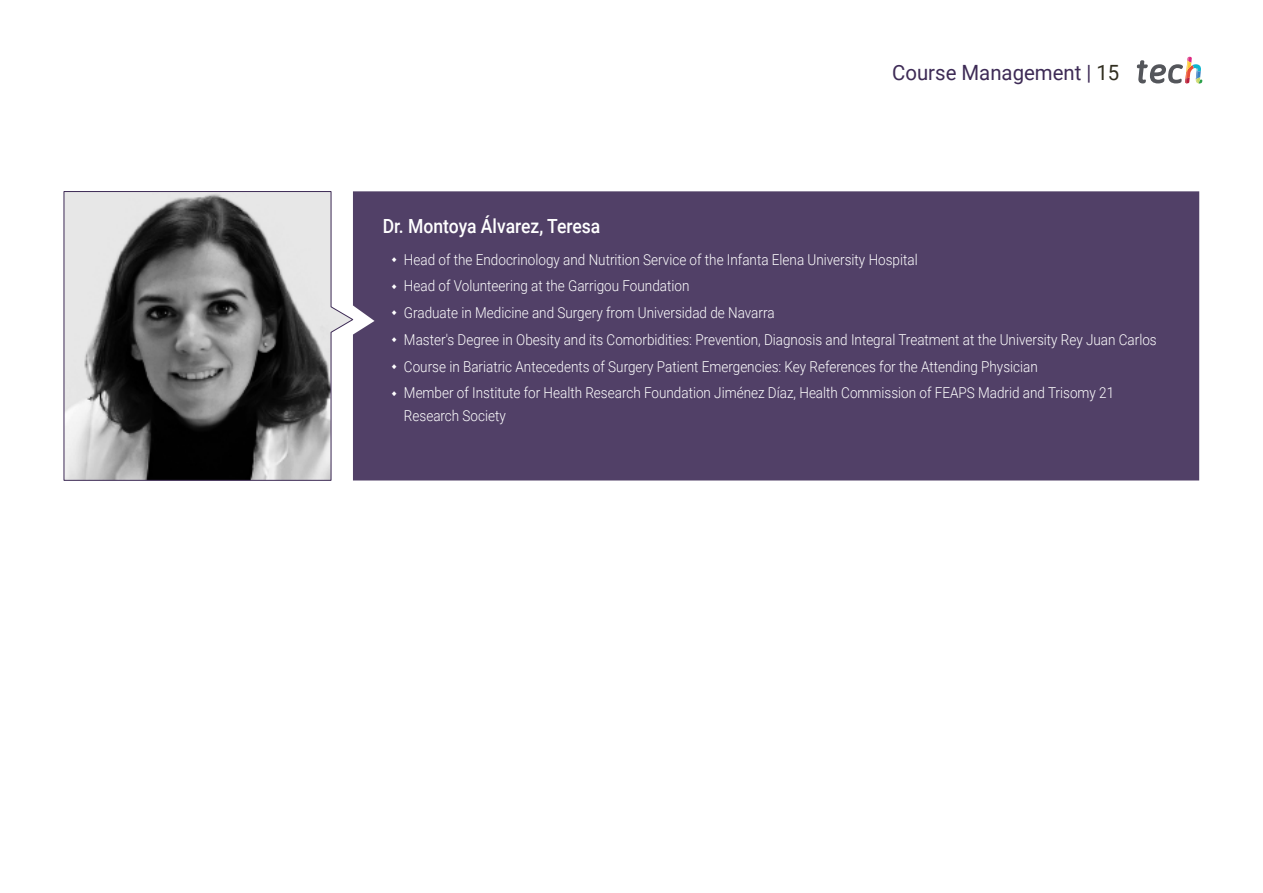
<style>
.page{position:relative;width:1263px;height:893px;background:#fff}
.page>*{position:absolute;margin:0;border:0;box-sizing:border-box;transform-origin:0 0}
.t1{font:21px "Roboto";color:#3e2b56}
.t2{font:500 19.5px "Roboto";color:#fff;scale:.9 1}
.t3{font:300 15px/26.7px "Roboto";color:#fff;scale:.9 1}
.s1{color:#312e20}
</style>
<div class="page">
<svg style="left:64px;top:191px;width:289px;height:290px;background:#848484"></svg>
<svg style="left:1137px;top:57px;width:65px;height:27px"></svg>
<div style="left:353px;top:191px;width:846px;height:289px;background:#514067"></div>
<svg style="left:392px;top:257px;width:5px;height:5px"></svg>
<svg style="left:392px;top:284px;width:5px;height:5px"></svg>
<svg style="left:392px;top:310px;width:5px;height:5px"></svg>
<svg style="left:392px;top:337px;width:5px;height:5px"></svg>
<svg style="left:392px;top:364px;width:5px;height:5px"></svg>
<svg style="left:392px;top:391px;width:5px;height:5px"></svg>
<h1 class="t1" style="left:892px;top:57px;width:229px">Course Management | <span class="s1">15</span></h1>
<h2 class="t2" style="left:383px;top:212px;width:243px">Dr. Montoya Álvarez, Teresa</h2>
<p class="t3" style="left:404px;top:245px;width:838px">Head of the Endocrinology and Nutrition Service of the Infanta Elena University Hospital<br>Head of Volunteering at the Garrigou Foundation<br>Graduate in Medicine and Surgery from Universidad de Navarra<br>Master's Degree in Obesity and its Comorbidities: Prevention, Diagnosis and Integral Treatment at the University Rey Juan Carlos Course in Bariatric Antecedents of Surgery Patient Emergencies: Key References for the Attending Physician<br>Member of Institute for Health Research Foundation Jiménez Díaz, Health Commission of FEAPS Madrid and Trisomy 21</p>
<p class="t3" style="left:404px;top:402px;width:115px">Research Society</p>
</div>
